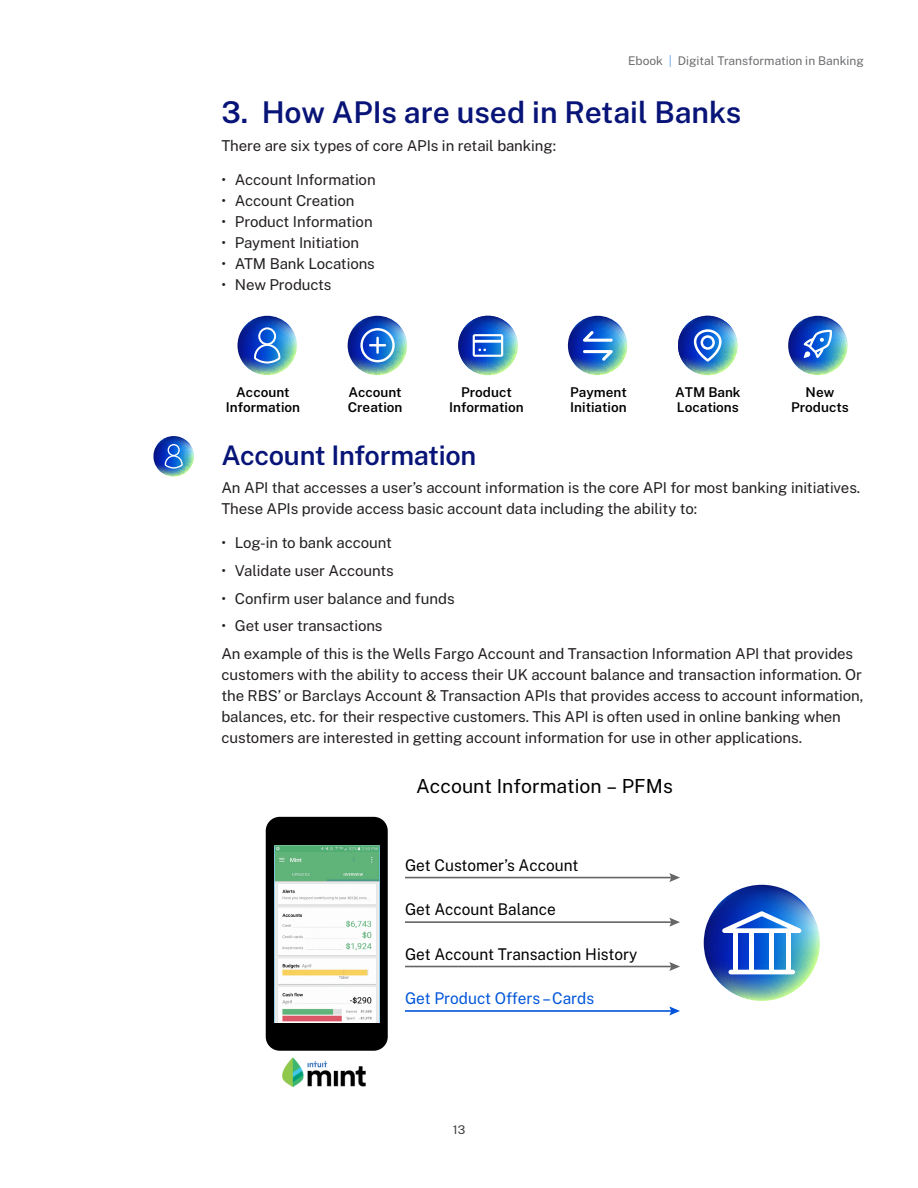
<style>
.page{position:relative;width:918px;height:1188px;background:#fff}
.page>*{position:absolute;margin:0;border:0;box-sizing:border-box;transform-origin:0 0}
.Section___first{font:600 30px "Public Sans";color:#081477}
.H1{font:600 27px "Public Sans";letter-spacing:-.01em;color:#081477}
.t1{font:19.35px "Public Sans";color:#000}
.t2{font:16.2px "Public Sans";color:#000;scale:.95 1}
.t3{font:16.2px "Public Sans";color:#0055d9;scale:.95 1}
.Body_text_10_14{font:15px/21px "Public Sans";letter-spacing:-.005em;color:#231f20}
.t4{font:600 13.5px/15px "Public Sans";color:#000;text-align:center}
.t5{font:12px "Public Sans";color:#6c6d70}
.t6{font:12px "Public Sans";color:#3e3e3f}
.s1{color:#6ea6e8}
</style>
<div class="page">
<img style="left:458px;top:316px;width:60px;height:59px">
<img style="left:237px;top:316px;width:60px;height:59px">
<img style="left:788px;top:316px;width:60px;height:59px">
<img style="left:678px;top:316px;width:59px;height:59px">
<img style="left:568px;top:316px;width:59px;height:59px">
<img style="left:348px;top:316px;width:59px;height:59px">
<hr style="left:405px;top:877px;width:268px;height:1px;background:#666">
<svg style="left:669px;top:873px;width:11px;height:9px"></svg>
<hr style="left:405px;top:921px;width:268px;height:2px;background:#666">
<svg style="left:669px;top:918px;width:11px;height:9px"></svg>
<hr style="left:405px;top:966px;width:268px;height:1px;background:#666">
<svg style="left:669px;top:962px;width:11px;height:9px"></svg>
<hr style="left:405px;top:1010px;width:268px;height:2px;background:#0055d9">
<svg style="left:669px;top:1006px;width:11px;height:9px"></svg>
<img style="left:282px;top:1057px;width:84px;height:31px">
<div style="left:266px;top:817px;width:122px;height:234px;background:#000;border-radius:14px"></div>
<img style="left:275px;top:846px;width:105px;height:176px">
<img style="left:704px;top:885px;width:116px;height:116px">
<img style="left:153px;top:436px;width:41px;height:41px">
<p class="t5" style="left:628px;top:53px;width:237px">Ebook <span class="s1">|</span> Digital Transformation in Banking</p>
<p class="Section___first" style="left:221px;top:91px;width:522px">3. How APIs are used in Retail Banks</p>
<p class="Body_text_10_14" style="left:221px;top:134px;width:336px">There are six types of core APIs in retail banking:</p>
<p class="Body_text_10_14" style="left:221px;top:169px;width:156px">• Account Information</p>
<p class="Body_text_10_14" style="left:221px;top:190px;width:135px">• Account Creation</p>
<p class="Body_text_10_14" style="left:221px;top:211px;width:153px">• Product Information</p>
<p class="Body_text_10_14" style="left:221px;top:232px;width:139px">• Payment Initiation</p>
<p class="Body_text_10_14" style="left:221px;top:253px;width:155px">• ATM Bank Locations</p>
<p class="Body_text_10_14" style="left:221px;top:274px;width:112px">• New Products</p>
<p class="t4" style="left:226px;top:384px;width:76px">Account<br>Information</p>
<p class="t4" style="left:348px;top:384px;width:56px;text-align:left">Account<br>Creation</p>
<p class="t4" style="left:449px;top:384px;width:76px">Product<br>Information</p>
<p class="t4" style="left:570px;top:384px;width:58px;text-align:left">Payment<br>Initiation</p>
<p class="t4" style="left:675px;top:384px;width:67px;text-align:left">ATM Bank<br>Locations</p>
<p class="t4" style="left:791px;top:384px;width:59px">New<br>Products</p>
<p class="H1" style="left:221px;top:436px;width:257px">Account Information</p>
<p class="Body_text_10_14" style="left:221px;top:476px;width:639px">An API that accesses a user’s account information is the core API for most banking initiatives.<br>These APIs provide access basic account data including the ability to:</p>
<p class="Body_text_10_14" style="left:221px;top:532px;width:172px">• Log-in to bank account</p>
<p class="Body_text_10_14" style="left:221px;top:559px;width:174px">• Validate user Accounts</p>
<p class="Body_text_10_14" style="left:221px;top:587px;width:235px">• Confirm user balance and funds</p>
<p class="Body_text_10_14" style="left:221px;top:615px;width:163px">• Get user transactions</p>
<p class="Body_text_10_14" style="left:221px;top:643px;width:644px">An example of this is the Wells Fargo Account and Transaction Information API that provides customers with the ability to access their UK account balance and transaction information. Or the RBS’ or Barclays Account &amp; Transaction APIs that provides access to account information, balances, etc. for their respective customers. This API is often used in online banking when customers are interested in getting account information for use in other applications.</p>
<p class="t1" style="left:416px;top:772px;width:258px">Account Information – PFMs</p>
<p class="t2" style="left:405px;top:853px;width:184px">Get Customer’s Account</p>
<p class="t2" style="left:405px;top:898px;width:160px">Get Account Balance</p>
<p class="t2" style="left:405px;top:942px;width:246px">Get Account Transaction History</p>
<p class="t3" style="left:405px;top:987px;width:201px">Get Product Offers – Cards</p>
<p class="t6" style="left:453px;top:1121px;width:14px">13</p>
</div>
